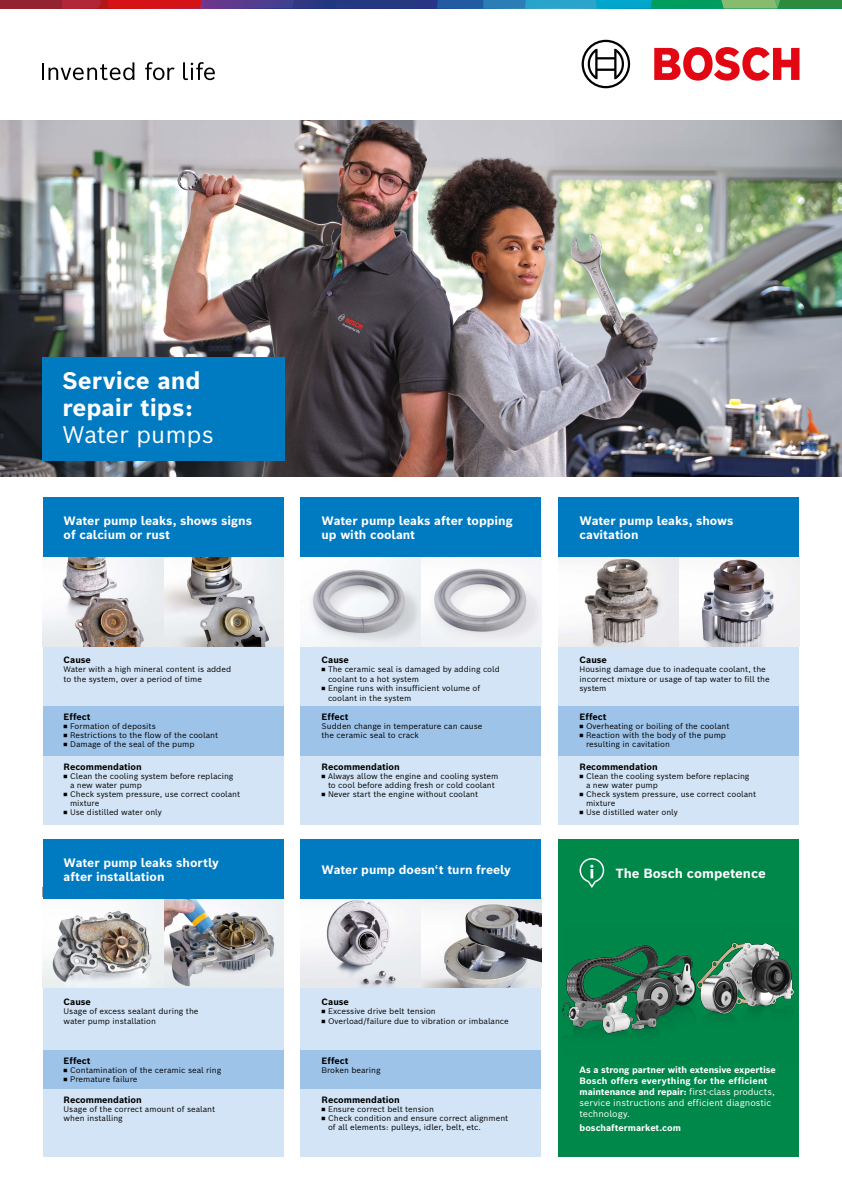
<style>
.page{position:relative;width:842px;height:1192px;background:#fff}
.page>*{position:absolute;margin:0;border:0;box-sizing:border-box;transform-origin:0 0}
.t1{font:700 23.5px/27px "Bosch Sans";color:#fff}
.t2{font:23.5px "Bosch Sans";letter-spacing:-.005em;color:#fff}
.Copy_2_4___4_8_M_reg{font:700 13px "Bosch Sans";color:#fff}
.Copy_2_4___4_8_M_reg-2{font:700 12px/14px "Bosch Sans";color:#fff}
.Copy_2_4___4_8_M_reg-3{font:700 9px/11px "Bosch Sans";letter-spacing:-.005em;color:#fff}
.Copy_2_4___4_8_M_reg-4{font:700 9px "Bosch Sans";color:#000}
.Copy_2_4___4_8_M_reg-5{font:8px/9px "Bosch Sans";color:#000}
.s1{font-weight:700}
.s2{font-weight:400}
</style>
<div class="page">
<div style="left:0;top:0;width:61px;height:9px;background:#942330"></div>
<svg style="left:61px;top:0;width:781px;height:9px;background:#496378"></svg>
<svg style="left:654px;top:47px;width:145px;height:34px"></svg>
<svg style="left:582px;top:40px;width:48px;height:48px"></svg>
<img style="left:0;top:120px;width:842px;height:357px">
<div style="left:43px;top:357px;width:242px;height:104px;background:#007ac0"></div>
<svg style="left:42px;top:62px;width:92px;height:18px"></svg>
<svg style="left:145px;top:62px;width:30px;height:18px"></svg>
<svg style="left:183px;top:62px;width:32px;height:18px"></svg>
<div style="left:43px;top:497px;width:240px;height:328px;background:#d3e4f6"></div>
<div style="left:43px;top:839px;width:240px;height:318px;background:#d3e4f6"></div>
<div style="left:300px;top:497px;width:241px;height:328px;background:#d3e4f6"></div>
<div style="left:300px;top:839px;width:241px;height:318px;background:#d3e4f6"></div>
<div style="left:558px;top:497px;width:241px;height:328px;background:#d3e4f6"></div>
<div style="left:43px;top:706px;width:240px;height:49px;background:#9ec3e9"></div>
<div style="left:300px;top:706px;width:241px;height:49px;background:#9ec3e9"></div>
<div style="left:558px;top:706px;width:241px;height:49px;background:#9ec3e9"></div>
<div style="left:43px;top:1051px;width:240px;height:38px;background:#9ec3e9"></div>
<div style="left:300px;top:1051px;width:241px;height:38px;background:#9ec3e9"></div>
<img style="left:163px;top:557px;width:120px;height:89px">
<img style="left:679px;top:557px;width:120px;height:89px">
<img style="left:163px;top:899px;width:120px;height:89px">
<img style="left:421px;top:899px;width:120px;height:89px">
<img style="left:43px;top:899px;width:120px;height:89px">
<div style="left:43px;top:839px;width:240px;height:60px;background:#007ac0"></div>
<img style="left:300px;top:899px;width:121px;height:89px">
<div style="left:300px;top:839px;width:241px;height:60px;background:#007ac0"></div>
<img style="left:43px;top:557px;width:120px;height:89px">
<div style="left:43px;top:497px;width:240px;height:60px;background:#007ac0"></div>
<img style="left:421px;top:557px;width:120px;height:89px">
<img style="left:558px;top:557px;width:121px;height:89px">
<div style="left:558px;top:497px;width:241px;height:60px;background:#007ac0"></div>
<img style="left:300px;top:557px;width:121px;height:89px">
<div style="left:300px;top:497px;width:241px;height:60px;background:#007ac0"></div>
<div style="left:558px;top:839px;width:241px;height:318px;background:#00884b"></div>
<svg style="left:579px;top:858px;width:25px;height:30px"></svg>
<img style="left:562px;top:942px;width:232px;height:93px">
<p class="t1" style="left:62px;top:366px;width:140px">Service and repair tips:</p>
<p class="t2" style="left:62px;top:418px;width:153px">Water pumps</p>
<p class="Copy_2_4___4_8_M_reg-2" style="left:64px;top:513px;width:190px">Water pump leaks, shows signs</p>
<p class="Copy_2_4___4_8_M_reg-2" style="left:64px;top:527px;width:108px">of calcium or rust</p>
<p class="Copy_2_4___4_8_M_reg-2" style="left:322px;top:513px;width:193px">Water pump leaks after topping up with coolant</p>
<p class="Copy_2_4___4_8_M_reg-4" style="left:64px;top:654px;width:29px">Cause</p>
<p class="Copy_2_4___4_8_M_reg-5" style="left:64px;top:665px;width:169px">Water with a high mineral content is added</p>
<p class="Copy_2_4___4_8_M_reg-5" style="left:64px;top:674px;width:140px">to the system, over a period of time</p>
<p class="Copy_2_4___4_8_M_reg-4" style="left:322px;top:654px;width:29px">Cause</p>
<p class="Copy_2_4___4_8_M_reg-5" style="left:328px;top:664px;width:173px;line-height:9.5px;text-indent:-6px"><span class="s1">◾</span> The ceramic seal is damaged by adding cold coolant to a hot system</p>
<p class="Copy_2_4___4_8_M_reg-5" style="left:328px;top:683px;width:154px;line-height:9.5px;text-indent:-6px"><span class="s1">◾</span> Engine runs with insufficient volume of coolant in the system</p>
<p class="Copy_2_4___4_8_M_reg-4" style="left:64px;top:711px;width:29px">Effect</p>
<p class="Copy_2_4___4_8_M_reg-5" style="left:64px;top:722px;width:94px"><span class="s1">◾</span> Formation of deposits</p>
<p class="Copy_2_4___4_8_M_reg-5" style="left:64px;top:731px;width:156px"><span class="s1">◾</span> Restrictions to the flow of the coolant</p>
<p class="Copy_2_4___4_8_M_reg-5" style="left:64px;top:740px;width:132px"><span class="s1">◾</span> Damage of the seal of the pump</p>
<p class="Copy_2_4___4_8_M_reg-4" style="left:322px;top:711px;width:29px">Effect</p>
<p class="Copy_2_4___4_8_M_reg-5" style="left:322px;top:722px;width:162px">Sudden change in temperature can cause the ceramic seal to crack</p>
<p class="Copy_2_4___4_8_M_reg-4" style="left:64px;top:761px;width:80px">Recommendation</p>
<p class="Copy_2_4___4_8_M_reg-5" style="left:70px;top:771px;width:165px;text-indent:-6px"><span class="s1">◾</span> Clean the cooling system before replacing a new water pump</p>
<p class="Copy_2_4___4_8_M_reg-5" style="left:70px;top:789px;width:172px;text-indent:-6px"><span class="s1">◾</span> Check system pressure, use correct coolant mixture</p>
<p class="Copy_2_4___4_8_M_reg-5" style="left:64px;top:807px;width:100px"><span class="s1">◾</span> Use distilled water only</p>
<p class="Copy_2_4___4_8_M_reg-4" style="left:322px;top:761px;width:80px">Recommendation</p>
<p class="Copy_2_4___4_8_M_reg-5" style="left:322px;top:771px;width:178px;text-align:center"><span class="s1">◾</span> Always allow the engine and cooling system to cool before adding fresh or cold coolant</p>
<p class="Copy_2_4___4_8_M_reg-5" style="left:322px;top:789px;width:158px"><span class="s1">◾</span> Never start the engine without coolant</p>
<p class="Copy_2_4___4_8_M_reg-2" style="left:64px;top:855px;width:157px">Water pump leaks shortly after installation</p>
<p class="Copy_2_4___4_8_M_reg-2" style="left:322px;top:862px;width:191px">Water pump doesn‘t turn freely</p>
<p class="Copy_2_4___4_8_M_reg-4" style="left:64px;top:996px;width:29px">Cause</p>
<p class="Copy_2_4___4_8_M_reg-5" style="left:64px;top:1007px;width:136px">Usage of excess sealant during the</p>
<p class="Copy_2_4___4_8_M_reg-5" style="left:64px;top:1016px;width:94px">water pump installation</p>
<p class="Copy_2_4___4_8_M_reg-4" style="left:322px;top:996px;width:29px">Cause</p>
<p class="Copy_2_4___4_8_M_reg-5" style="left:322px;top:1007px;width:116px"><span class="s1">◾</span> Excessive drive belt tension</p>
<p class="Copy_2_4___4_8_M_reg-5" style="left:322px;top:1016px;width:189px"><span class="s1">◾</span> Overload/failure due to vibration or imbalance</p>
<p class="Copy_2_4___4_8_M_reg-4" style="left:64px;top:1055px;width:29px">Effect</p>
<p class="Copy_2_4___4_8_M_reg-5" style="left:64px;top:1065px;width:159px"><span class="s1">◾</span> Contamination of the ceramic seal ring</p>
<p class="Copy_2_4___4_8_M_reg-5" style="left:64px;top:1074px;width:76px"><span class="s1">◾</span> Premature failure</p>
<p class="Copy_2_4___4_8_M_reg-4" style="left:322px;top:1055px;width:29px">Effect</p>
<p class="Copy_2_4___4_8_M_reg-5" style="left:322px;top:1065px;width:60px">Broken bearing</p>
<p class="Copy_2_4___4_8_M_reg-4" style="left:64px;top:1094px;width:80px">Recommendation</p>
<p class="Copy_2_4___4_8_M_reg-5" style="left:64px;top:1104px;width:153px">Usage of the correct amount of sealant when installing</p>
<p class="Copy_2_4___4_8_M_reg-4" style="left:322px;top:1094px;width:80px">Recommendation</p>
<p class="Copy_2_4___4_8_M_reg-5" style="left:322px;top:1104px;width:114px"><span class="s1">◾</span> Ensure correct belt tension</p>
<p class="Copy_2_4___4_8_M_reg-5" style="left:328px;top:1113px;width:182px;text-indent:-6px"><span class="s1">◾</span> Check condition and ensure correct alignment of all elements: pulleys, idler, belt, etc.</p>
<p class="Copy_2_4___4_8_M_reg-2" style="left:579px;top:513px;width:155px">Water pump leaks, shows cavitation</p>
<p class="Copy_2_4___4_8_M_reg-4" style="left:579px;top:654px;width:29px">Cause</p>
<p class="Copy_2_4___4_8_M_reg-5" style="left:579px;top:664px;width:192px;line-height:9.5px">Housing damage due to inadequate coolant, the incorrect mixture or usage of tap water to fill the system</p>
<p class="Copy_2_4___4_8_M_reg-4" style="left:579px;top:711px;width:29px">Effect</p>
<p class="Copy_2_4___4_8_M_reg-5" style="left:579px;top:722px;width:151px"><span class="s1">◾</span> Overheating or boiling of the coolant</p>
<p class="Copy_2_4___4_8_M_reg-5" style="left:586px;top:731px;width:141px;text-indent:-6px"><span class="s1">◾</span> Reaction with the body of the pump resulting in cavitation</p>
<p class="Copy_2_4___4_8_M_reg-4" style="left:579px;top:761px;width:80px">Recommendation</p>
<p class="Copy_2_4___4_8_M_reg-5" style="left:586px;top:771px;width:165px;text-indent:-6px"><span class="s1">◾</span> Clean the cooling system before replacing a new water pump</p>
<p class="Copy_2_4___4_8_M_reg-5" style="left:586px;top:789px;width:172px;text-indent:-6px"><span class="s1">◾</span> Check system pressure, use correct coolant mixture</p>
<p class="Copy_2_4___4_8_M_reg-5" style="left:579px;top:807px;width:100px"><span class="s1">◾</span> Use distilled water only</p>
<p class="Copy_2_4___4_8_M_reg" style="left:616px;top:865px;width:151px">The Bosch competence</p>
<p class="Copy_2_4___4_8_M_reg-3" style="left:579px;top:1064px;width:198px">As a strong partner with extensive expertise Bosch offers everything for the efficient maintenance and repair: <span class="s2">first-class products, service instructions and efficient diagnostic technology.</span></p>
<p class="Copy_2_4___4_8_M_reg-3" style="left:579px;top:1122px;width:103px">boschaftermarket.com</p>
</div>
